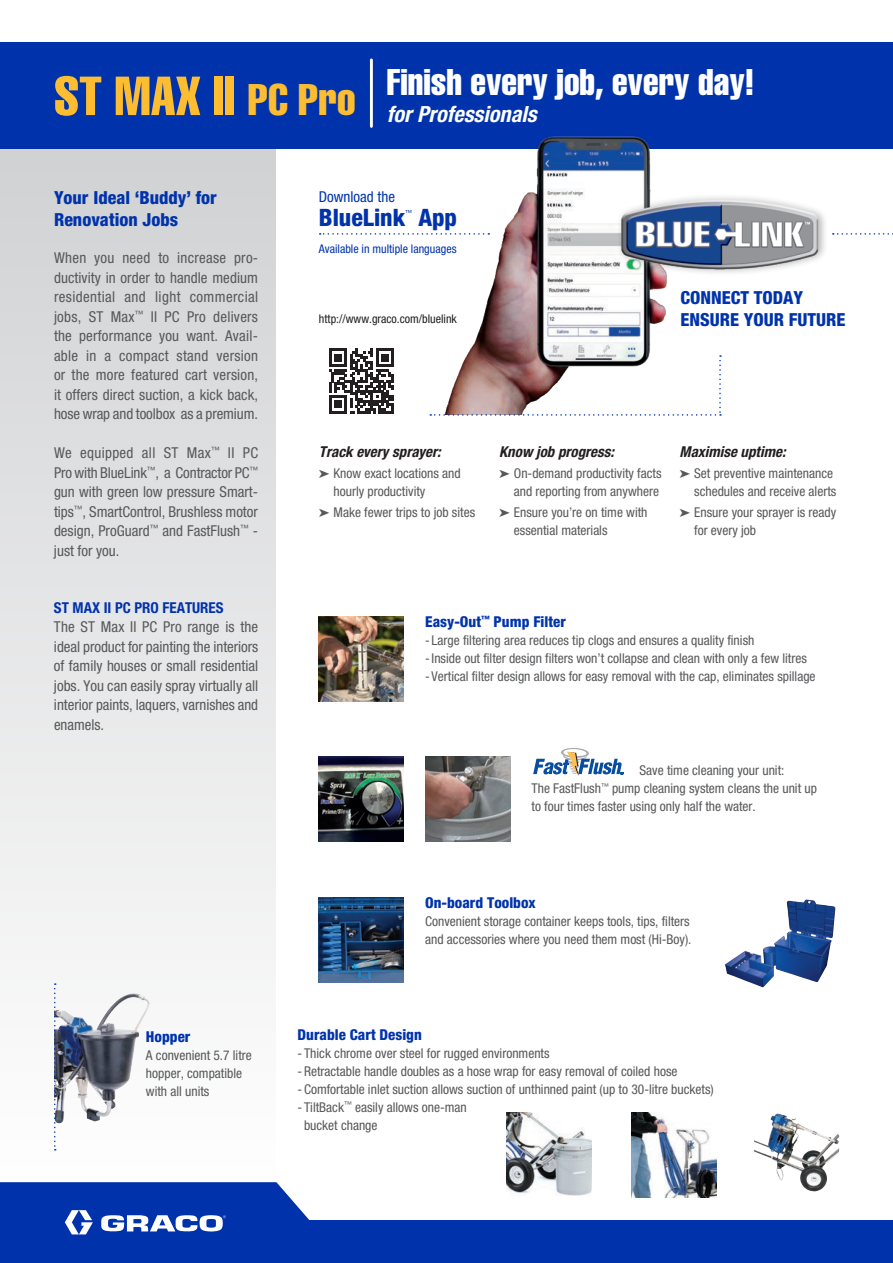
<style>
.page{position:relative;width:893px;height:1263px;background:#fff}
.page>*{position:absolute;margin:0;border:0;box-sizing:border-box;transform-origin:0 0}
.t1{font:54px "Helvetica LT Std Comp";color:#fcbd30}
.t2{font:36.45px "Helvetica LT Std Comp";color:#fff}
.t3{font:800 condensed 24px "Helvetica Neue LT Std";color:#0033ab}
.t4{font:italic 700 condensed 22.35px "Helvetica Neue LT Std";color:#fff}
.t5{font:800 condensed 18px/21.6px "Helvetica Neue LT Std";color:#0033ab}
.t6{font:condensed 15px/19.5px "Helvetica Neue LT Std";color:#57585a;text-align:justify}
.t7{font:800 condensed 15px "Helvetica Neue LT Std";color:#0033ab}
.t8{font:italic 700 condensed 15px "Helvetica Neue LT Std";color:#231f20}
.t9{font:700 condensed 15px "Helvetica Neue LT Std";color:#0033ab}
.t10{font:condensed 15px "Helvetica Neue LT Std";color:#0033ab}
.t11{font:condensed 13.5px/18px "Helvetica Neue LT Std";color:#57585a}
.t12{font:condensed 12px "Helvetica Neue LT Std";color:#231f20}
.t13{font:condensed 12px "Helvetica Neue LT Std";color:#0033ab}
.t14{font:condensed 7.05px "Helvetica Neue LT Std";color:#0033ab}
.s1{font-size:43.5px}
</style>
<div class="page">
<div style="left:0;top:149px;width:276px;height:1033px;background:linear-gradient(to bottom,#d0d1d3,#fefefe)"></div>
<div style="left:0;top:1220px;width:893px;height:43px;background:#0033ab"></div>
<img style="left:56px;top:993px;width:94px;height:131px">
<img style="left:319px;top:757px;width:85px;height:85px">
<img style="left:425px;top:757px;width:85px;height:85px">
<div style="left:0;top:43px;width:893px;height:106px;background:#0033ab"></div>
<img style="left:506px;top:1112px;width:85px;height:83px">
<img style="left:631px;top:1112px;width:85px;height:85px">
<img style="left:754px;top:1114px;width:73px;height:77px">
<img style="left:319px;top:617px;width:85px;height:85px">
<svg style="left:533px;top:748px;width:91px;height:28px"></svg>
<svg style="left:329px;top:349px;width:65px;height:64px"></svg>
<svg style="left:0;top:1182px;width:309px;height:52px"></svg>
<img style="left:429px;top:136px;width:238px;height:279px">
<div style="left:617px;top:193px;width:211px;height:83px;background:#231f20;opacity:.33"></div>
<img style="left:597px;top:199px;width:231px;height:75px">
<img style="left:319px;top:897px;width:85px;height:85px">
<img style="left:750px;top:900px;width:56px;height:63px">
<svg style="left:833px;top:233px;width:60px;height:2px"></svg>
<svg style="left:320px;top:233px;width:169px;height:2px"></svg>
<svg style="left:54px;top:983px;width:2px;height:167px"></svg>
<hr style="left:370px;top:60px;width:3px;height:66px;background:#fff">
<svg style="left:430px;top:355px;width:291px;height:61px"></svg>
<h1 class="t1" style="left:54px;top:62px;width:303px">ST MAX II <span class="s1">PC Pro</span></h1>
<h2 class="t2" style="left:387px;top:59px;width:369px">Finish every job, every day!</h2>
<h3 class="t4" style="left:387px;top:100px;width:151px">for Professionals</h3>
<h3 class="t5" style="left:54px;top:187px;width:164px">Your Ideal ‘Buddy’ for<br>Renovation Jobs</h3>
<p class="t6" style="left:54px;top:248px;width:206px">When you need to increase pro&shy;ductivity in order to handle medium residential and light commercial jobs, ST Max<sup>™</sup> II PC Pro delivers the performance you want. Avail&shy;able in a compact stand version or the more featured cart version, it offers direct suction, a kick back, hose wrap and toolbox as a premium.</p>
<p class="t6" style="left:54px;top:443px;width:206px">We equipped all ST Max<sup>™</sup> II PC Pro with BlueLink<sup>™</sup>, a Contractor PC<sup>™ </sup>gun with green low pressure Smart&shy;tips<sup>™</sup>, SmartControl, Brushless motor design, ProGuard<sup>™</sup> and FastFlush<sup>™</sup> - just for you.</p>
<p class="t9" style="left:54px;top:598px;width:171px">ST MAX II PC PRO FEATURES</p>
<p class="t6" style="left:54px;top:617px;width:206px">The ST Max II PC Pro range is the ideal product for painting the interiors of family houses or small residential jobs. You can easily spray virtually all interior paints, laquers, varnishes and enamels.</p>
<p class="t7" style="left:146px;top:1027px;width:46px">Hopper</p>
<p class="t11" style="left:146px;top:1046px;width:107px">A convenient 5.7 litre hopper, compatible with all units</p>
<p class="t10" style="left:319px;top:188px;width:78px">Download the</p>
<h3 class="t3" style="left:319px;top:203px;width:88px">BlueLink</h3>
<p class="t14" style="left:405px;top:208px;width:8px">™</p>
<h3 class="t3" style="left:418px;top:203px;width:40px">App</h3>
<p class="t13" style="left:319px;top:242px;width:139px">Available in multiple languages</p>
<p class="t12" style="left:319px;top:312px;width:139px">http://www.graco.com/bluelink</p>
<h3 class="t5" style="left:680px;top:287px;width:167px">CONNECT TODAY<br>ENSURE YOUR FUTURE</h3>
<p class="t8" style="left:319px;top:443px;width:123px">Track every sprayer:</p>
<p class="t11" style="left:334px;top:464px;width:129px;text-indent:-15px">➤ Know exact locations and hourly productivity</p>
<p class="t11" style="left:319px;top:503px;width:158px">➤ Make fewer trips to job sites</p>
<p class="t8" style="left:499px;top:443px;width:116px">Know job progress:</p>
<p class="t11" style="left:499px;top:464px;width:164px;text-align:right">➤ On-demand productivity facts and reporting from anywhere</p>
<p class="t11" style="left:514px;top:503px;width:135px;text-indent:-15px">➤ Ensure you’re on time with essential materials</p>
<p class="t8" style="left:680px;top:443px;width:107px">Maximise uptime:</p>
<p class="t11" style="left:680px;top:464px;width:158px;text-align:right">➤ Set preventive maintenance schedules and receive alerts</p>
<p class="t11" style="left:694px;top:503px;width:144px;text-indent:-15px">➤ Ensure your sprayer is ready for every job</p>
<p class="t7" style="left:425px;top:613px;width:142px">Easy-Out<sup>™</sup> Pump Filter</p>
<p class="t11" style="left:425px;top:631px;width:383px">- Large filtering area reduces tip clogs and ensures a quality finish<br>-Inside out filter design filters won’t collapse and clean with only a few litres</p>
<p class="t11" style="left:425px;top:667px;width:392px">- Vertical filter design allows for easy removal with the cap, eliminates spillage</p>
<p class="t11" style="left:531px;top:761px;width:287px;text-indent:108px">Save time cleaning your unit:<br>The FastFlush<sup>™</sup> pump cleaning system cleans the unit up to four times faster using only half the water.</p>
<p class="t7" style="left:425px;top:893px;width:112px">On-board Toolbox</p>
<p class="t11" style="left:425px;top:912px;width:268px">Convenient storage container keeps tools, tips, filters and accessories where you need them most (Hi-Boy).</p>
<p class="t7" style="left:298px;top:1025px;width:126px">Durable Cart Design</p>
<p class="t11" style="left:298px;top:1044px;width:418px">- Thick chrome over steel for rugged environments<br>-Retractable handle doubles as a hose wrap for easy removal of coiled hose -Comfortable inlet suction allows suction of unthinned paint (up to 30-litre buckets)</p>
<p class="t11" style="left:304px;top:1098px;width:164px;text-indent:-6px">- TiltBack<sup>™</sup> easily allows one-man bucket change</p>
</div>
